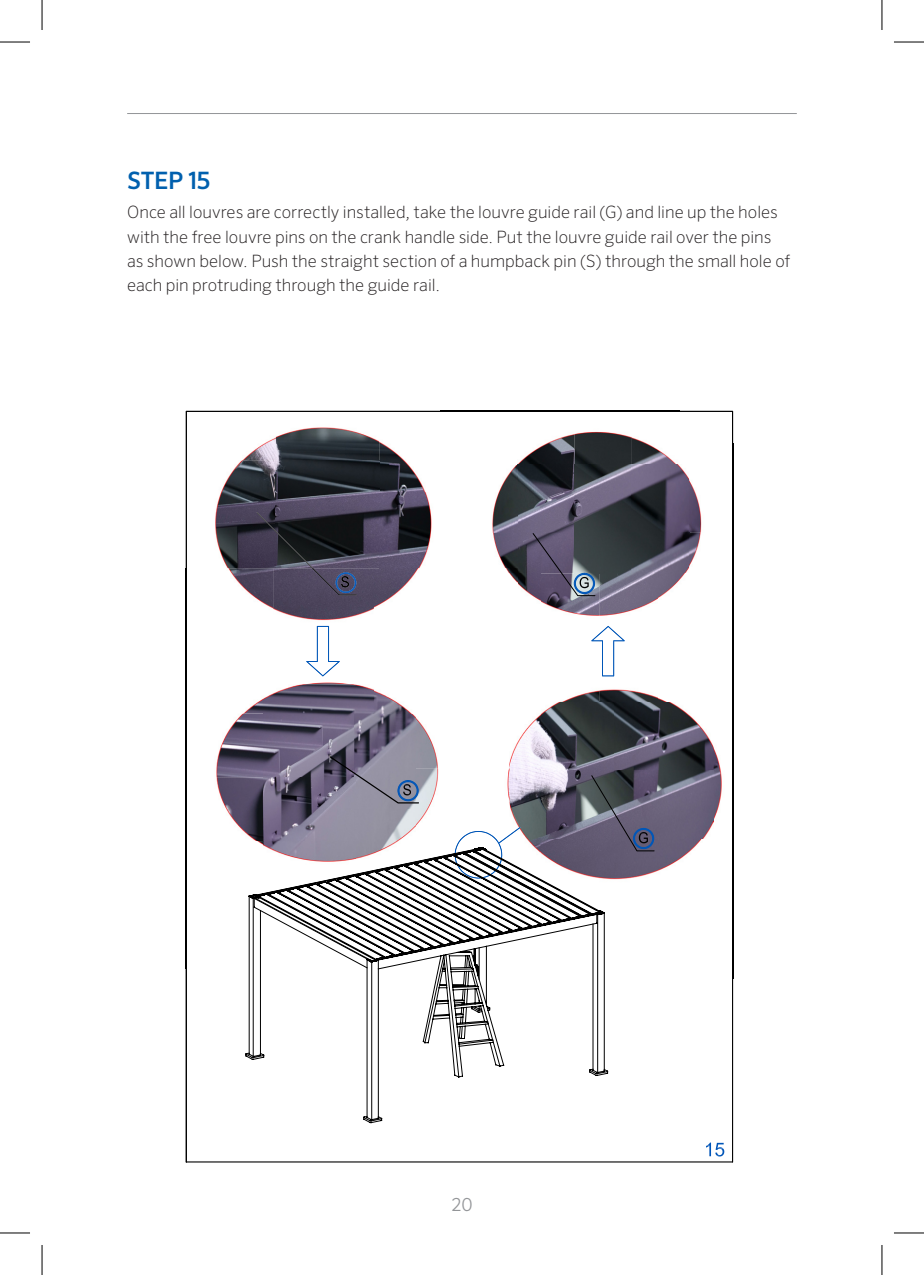
<style>
.page{position:relative;width:924px;height:1275px;background:#fff}
.page>*{position:absolute;margin:0;border:0;box-sizing:border-box;transform-origin:0 0}
.STEP_HEADING{font:500 24px "Sero Pro";letter-spacing:-.015em;color:#0160ae}
.t1{font:300 18px "Sero Pro";color:#939598}
.STEP_HEADING-2{font:200 17px/24px "Sero Pro";color:#231f20}
</style>
<div class="page">
<hr style="left:186px;top:411px;width:1px;height:751px;background:#000">
<hr style="left:186px;top:1161px;width:546px;height:1px;background:#000">
<img style="left:540px;top:573px;width:194px;height:336px">
<img style="left:732px;top:909px;width:2px;height:69px">
<img style="left:731px;top:600px;width:1px;height:309px">
<img style="left:441px;top:410px;width:293px;height:124px">
<img style="left:517px;top:532px;width:171px;height:41px">
<img style="left:688px;top:532px;width:46px;height:68px">
<img style="left:441px;top:411px;width:237px;height:1px">
<img style="left:678px;top:411px;width:54px;height:32px">
<img style="left:601px;top:641px;width:13px;height:35px">
<img style="left:591px;top:626px;width:33px;height:15px">
<svg style="left:532px;top:532px;width:63px;height:64px;background:#5f5e73"></svg>
<img style="left:185px;top:410px;width:256px;height:158px">
<img style="left:186px;top:411px;width:1px;height:157px">
<img style="left:493px;top:534px;width:24px;height:48px">
<img style="left:185px;top:713px;width:251px;height:255px">
<img style="left:511px;top:715px;width:29px;height:40px">
<img style="left:517px;top:568px;width:23px;height:33px">
<img style="left:185px;top:568px;width:188px;height:145px">
<img style="left:373px;top:568px;width:46px;height:42px">
<img style="left:373px;top:689px;width:38px;height:24px">
<img style="left:317px;top:626px;width:12px;height:35px">
<img style="left:306px;top:661px;width:33px;height:15px">
<img style="left:415px;top:573px;width:4px;height:37px">
<svg style="left:256px;top:512px;width:100px;height:83px;background:#353340"></svg>
<img style="left:335px;top:572px;width:21px;height:21px">
<svg style="left:706px;top:1142px;width:18px;height:14px"></svg>
<svg style="left:248px;top:976px;width:356px;height:144px"></svg>
<svg style="left:248px;top:755px;width:406px;height:221px"></svg>
<hr style="left:127px;top:113px;width:669px;height:1px;background:#939598">
<hr style="left:0;top:42px;width:30px;height:1px;background:#000">
<hr style="left:893px;top:42px;width:30px;height:1px;background:#000">
<hr style="left:0;top:1232px;width:30px;height:1px;background:#000">
<hr style="left:893px;top:1232px;width:30px;height:1px;background:#000">
<hr style="left:42px;top:0;width:1px;height:30px;background:#000">
<hr style="left:42px;top:1245px;width:1px;height:30px;background:#000">
<hr style="left:881px;top:0;width:1px;height:30px;background:#000">
<hr style="left:881px;top:1245px;width:1px;height:30px;background:#000">
<p class="STEP_HEADING" style="left:127px;top:166px;width:84px">STEP 15</p>
<p class="STEP_HEADING-2" style="left:127px;top:200px;width:664px">Once all louvres are correctly installed, take the louvre guide rail (G) and line up the holes with the free louvre pins on the crank handle side. Put the louvre guide rail over the pins as shown below. Push the straight section of a humpback pin (S) through the small hole of each pin protruding through the guide rail.</p>
<p class="t1" style="left:451px;top:1194px;width:23px">20</p>
</div>
